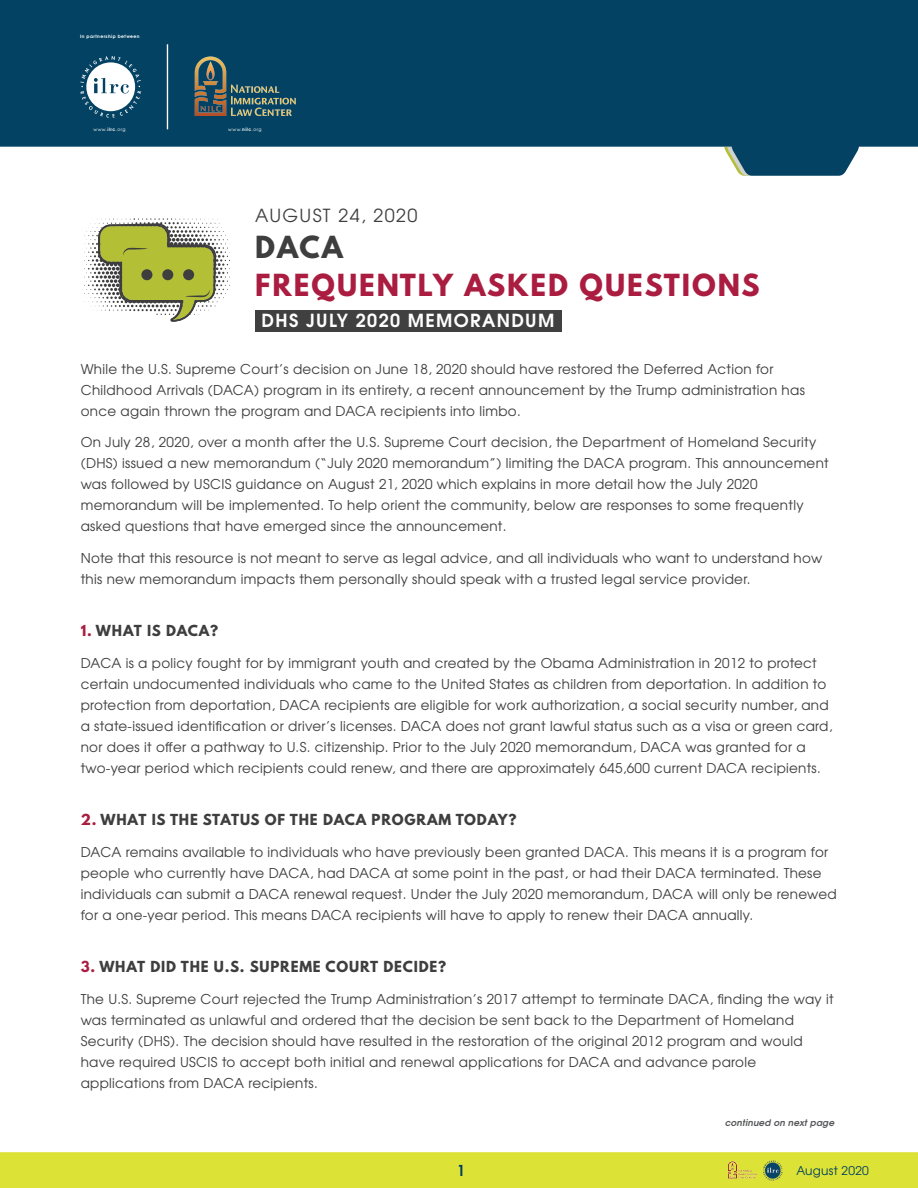
<style>
.page{position:relative;width:918px;height:1188px;background:#fff}
.page>*{position:absolute;margin:0;border:0;box-sizing:border-box;transform-origin:0 0}
.t1{font:700 27px/37.5px "League Spartan";letter-spacing:.075em;color:#aa1d40}
.t2{font:700 18px "Te X Gyre Adventor";letter-spacing:.075em;color:#fff}
.t3{font:18px "Te X Gyre Adventor";letter-spacing:.075em;color:#414041}
.t4{font:700 15px "Te X Gyre Adventor";color:#024161}
.t5{font:13.5px/21px "Te X Gyre Adventor";letter-spacing:.02em;color:#3e3e3f}
.t6{font:700 13.5px "League Spartan";letter-spacing:.06em;color:#3e3e3f}
.t7{font:12px "Te X Gyre Adventor";letter-spacing:.02em;color:#024161}
.t8{font:italic 700 9px "Te X Gyre Adventor";letter-spacing:.02em;color:#58595b}
.t9{font:4.5px "Te X Gyre Adventor";letter-spacing:.1em;color:#fff}
.t10{font:700 4.5px "Te X Gyre Adventor";letter-spacing:.1em;color:#fff}
.s1{font-weight:700}
.s2{color:#3e3e3f}
.s3{color:#aa1d40}
</style>
<div class="page">
<svg style="left:0;top:0;width:918px;height:176px;fill:#034262"></svg>
<svg style="left:80px;top:56px;width:61px;height:62px"></svg>
<hr style="left:167px;top:44px;width:1px;height:85px;background:#fff">
<img style="left:194px;top:56px;width:102px;height:62px">
<svg style="left:84px;top:218px;width:146px;height:104px"></svg>
<div style="left:141px;top:269px;width:11px;height:11px;background:#3e3e3f;border-radius:50%"></div>
<div style="left:162px;top:269px;width:11px;height:11px;background:#3e3e3f;border-radius:50%"></div>
<div style="left:183px;top:269px;width:11px;height:11px;background:#3e3e3f;border-radius:50%"></div>
<div style="left:255px;top:310px;width:306px;height:21px;background:#414041"></div>
<div style="left:0;top:1153px;width:918px;height:35px;background:#dce236"></div>
<img style="left:727px;top:1161px;width:31px;height:19px">
<p class="t10" style="left:80px;top:32px;width:61px">In partnership between</p>
<p class="t9" style="left:94px;top:126px;width:34px">www <span class="s1">ilrc</span>.org</p>
<p class="t9" style="left:228px;top:126px;width:35px">www <span class="s1">nilc</span>.org</p>
<p class="t9" style="left:106px;top:126px;width:3px">.</p>
<p class="t9" style="left:241px;top:126px;width:3px">.</p>
<p class="t3" style="left:255px;top:201px;width:164px">AUGUST 24, 2020</p>
<h1 class="t1" style="left:255px;top:228px;width:506px"><span class="s2">DACA<br></span>FREQUENTLY ASKED QUESTIONS</h1>
<h1 class="t2" style="left:262px;top:305px;width:294px">DHS JULY 2020 MEMORANDUM</h1>
<p class="t5" style="left:81px;top:357px;width:726px">While the U.S. Supreme Court’s decision on June 18, 2020 should have restored the Deferred Action for<br>Childhood Arrivals (DACA) program in its entirety, a recent announcement by the Trump administration has once again thrown the program and DACA recipients into limbo.</p>
<p class="t5" style="left:81px;top:431px;width:750px">On July 28, 2020, over a month after the U.S. Supreme Court decision, the Department of Homeland Security (DHS) issued a new memorandum (“July 2020 memorandum”) limiting the DACA program. This announcement was followed by USCIS guidance on August 21, 2020 which explains in more detail how the July 2020 memorandum will be implemented. To help orient the community, below are responses to some frequently asked questions that have emerged since the announcement.</p>
<p class="t5" style="left:81px;top:546px;width:743px">Note that this resource is not meant to serve as legal advice, and all individuals who want to understand how this new memorandum impacts them personally should speak with a trusted legal service provider.</p>
<h2 class="t6" style="left:81px;top:620px;width:139px"><span class="s3">1.</span> WHAT IS DACA?</h2>
<p class="t5" style="left:81px;top:651px;width:753px">DACA is a policy fought for by immigrant youth and created by the Obama Administration in 2012 to protect certain undocumented individuals who came to the United States as children from deportation. In addition to protection from deportation, DACA recipients are eligible for work authorization, a social security number, and a state-issued identification or driver’s licenses. DACA does not grant lawful status such as a visa or green card, nor does it offer a pathway to U.S. citizenship. Prior to the July 2020 memorandum, DACA was granted for a two-year period which recipients could renew, and there are approximately 645,600 current DACA recipients.</p>
<h2 class="t6" style="left:81px;top:809px;width:437px"><span class="s3">2.</span> WHAT IS THE STATUS OF THE DACA PROGRAM TODAY?</h2>
<p class="t5" style="left:81px;top:840px;width:758px">DACA remains available to individuals who have previously been granted DACA. This means it is a program for people who currently have DACA, had DACA at some point in the past, or had their DACA terminated. These individuals can submit a DACA renewal request. Under the July 2020 memorandum, DACA will only be renewed for a one-year period. This means DACA recipients will have to apply to renew their DACA annually.</p>
<h2 class="t6" style="left:81px;top:956px;width:367px"><span class="s3">3.</span> WHAT DID THE U.S. SUPREME COURT DECIDE?</h2>
<p class="t5" style="left:81px;top:988px;width:755px">The U.S. Supreme Court rejected the Trump Administration’s 2017 attempt to terminate DACA, finding the way it was terminated as unlawful and ordered that the decision be sent back to the Department of Homeland Security (DHS). The decision should have resulted in the restoration of the original 2012 program and would have required USCIS to accept both initial and renewal applications for DACA and advance parole applications from DACA recipients.</p>
<p class="t8" style="left:725px;top:1115px;width:111px">continued on next page</p>
<p class="t4" style="left:457px;top:1157px;width:10px">1</p>
<p class="t7" style="left:796px;top:1161px;width:74px">August 2020</p>
</div>
